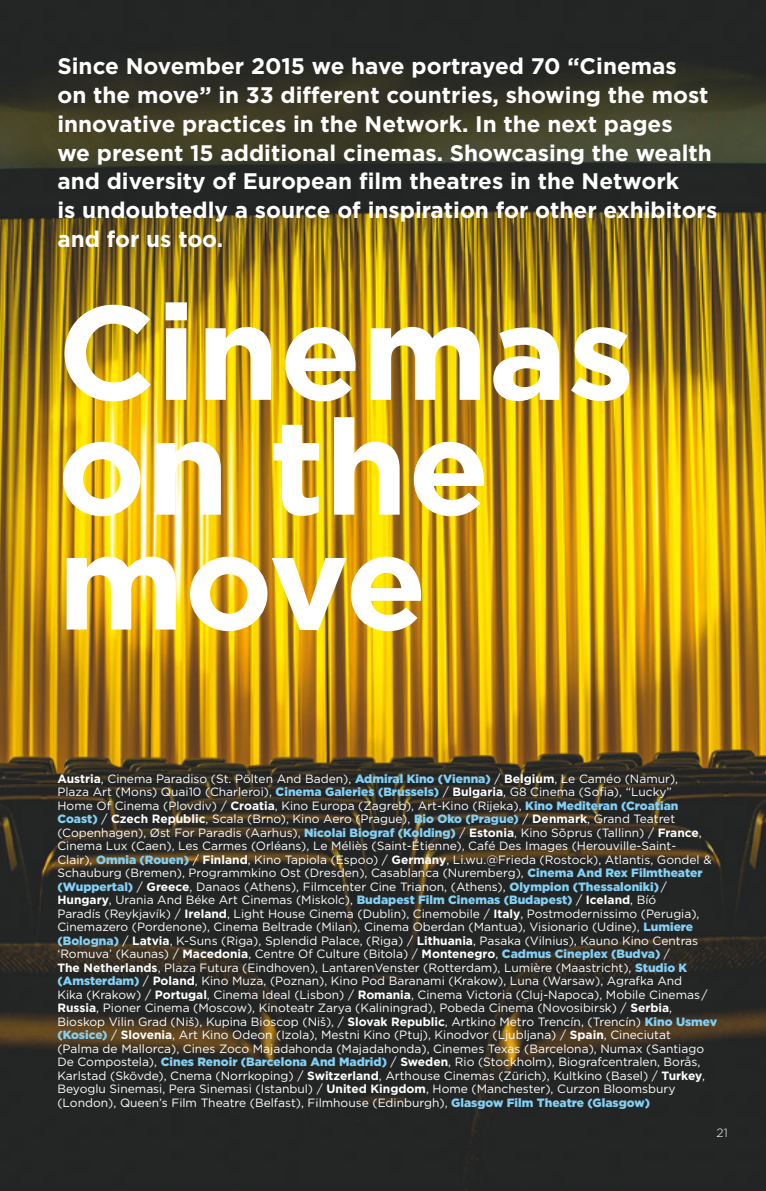
<style>
.page{position:relative;width:766px;height:1191px;background:#fff}
.page>*{position:absolute;margin:0;border:0;box-sizing:border-box;transform-origin:0 0}
.t1{font:700 133.5px/114.8px "Gotham";color:#fff}
.t2{font:700 22.5px/28.7px "Gotham";color:#fff}
.t3{font:12px/13.5px "Gotham";color:#fff}
.t4{font:300 12px "Gotham";color:#fff}
.s1{font-weight:700}
.s2{font-weight:900;color:#83d0f5}
</style>
<div class="page">
<img style="left:0;top:0;width:765px;height:1191px">
<p class="t2" style="left:57px;top:52px;width:661px">Since November 2015 we have portrayed 70 “Cinemas<br>on the move” in 33 different countries, showing the most innovative practices in the Network. In the next pages<br>we present 15 additional cinemas. Showcasing the wealth and diversity of European film theatres in the Network<br>is undoubtedly a source of inspiration for other exhibitors and for us too.</p>
<h1 class="t1" style="left:57px;top:294px;width:578px">Cinemas on the move</h1>
<p class="t3" style="left:57px;top:771px;width:661px"><span class="s1">Austria</span>, Cinema Paradiso (St. Pölten And Baden), <span class="s2">Admiral Kino (Vienna)</span> / <span class="s1">Belgium</span>, Le Caméo (Namur),<br>Plaza Art (Mons) Quai10 (Charleroi), <span class="s2">Cinema Galeries (Brussels)</span> / <span class="s1">Bulgaria</span>, G8 Cinema (Sofia), “Lucky”<br>Home Of Cinema (Plovdiv) / <span class="s1">Croatia</span>, Kino Europa (Zagreb), Art-Kino (Rijeka), <span class="s2">Kino Mediteran (Croatian Coast)</span> / <span class="s1">Czech Republic</span>, Scala (Brno), Kino Aero (Prague), <span class="s2">Bio Oko (Prague)</span> / <span class="s1">Denmark</span>, Grand Teatret (Copenhagen), Øst For Paradis (Aarhus), <span class="s2">Nicolai Biograf (Kolding)</span> / <span class="s1">Estonia</span>, Kino Sõprus (Tallinn) / <span class="s1">France</span>, Cinema Lux (Caen), Les Carmes (Orléans), Le Méliès (Saint-Étienne), Café Des Images (Herouville-Saint-<br>Clair), <span class="s2">Omnia (Rouen)</span> / <span class="s1">Finland</span>, Kino Tapiola (Espoo) / <span class="s1">Germany</span>, Li.wu.@Frieda (Rostock), Atlantis, Gondel &amp; Schauburg (Bremen), Programmkino Ost (Dresden), Casablanca (Nuremberg), <span class="s2">Cinema And Rex Filmtheater (Wuppertal)</span> / <span class="s1">Greece</span>, Danaos (Athens), Filmcenter Cine Trianon, (Athens), <span class="s2">Olympion (Thessaloniki)</span> / <span class="s1">Hungary</span>, Urania And Béke Art Cinemas (Miskolc), <span class="s2">Budapest Film Cinemas (Budapest)</span> / <span class="s1">Iceland</span>, Bíó<br>Paradís (Reykjavík) / <span class="s1">Ireland</span>, Light House Cinema (Dublin), Cinemobile / <span class="s1">Italy</span>, Postmodernissimo (Perugia), Cinemazero (Pordenone), Cinema Beltrade (Milan), Cinema Oberdan (Mantua), Visionario (Udine), <span class="s2">Lumiere (Bologna)</span> / <span class="s1">Latvia</span>, K-Suns (Riga), Splendid Palace, (Riga) / <span class="s1">Lithuania</span>, Pasaka (Vilnius), Kauno Kino Centras ‘Romuva’ (Kaunas) / <span class="s1">Macedonia</span>, Centre Of Culture (Bitola) / <span class="s1">Montenegro</span>, <span class="s2">Cadmus Cineplex (Budva)</span> /<br><span class="s1">The Netherlands</span>, Plaza Futura (Eindhoven), LantarenVenster (Rotterdam), Lumière (Maastricht), <span class="s2">Studio K (Amsterdam)</span> / <span class="s1">Poland</span>, Kino Muza, (Poznan), Kino Pod Baranami (Krakow), Luna (Warsaw), Agrafka And<br>Kika (Krakow) / <span class="s1">Portugal</span>, Cinema Ideal (Lisbon) / <span class="s1">Romania</span>, Cinema Victoria (Cluj-Napoca), Mobile Cinemas / <span class="s1">Russia</span>, Pioner Cinema (Moscow), Kinoteatr Zarya (Kaliningrad), Pobeda Cinema (Novosibirsk) / <span class="s1">Serbia</span>, Bioskop Vilin Grad (Niš), Kupina Bioscop (Niš), / <span class="s1">Slovak Republic</span>, Artkino Metro Trencín, (Trencín) <span class="s2">Kino Usmev (Kosice)</span> / <span class="s1">Slovenia</span>, Art Kino Odeon (Izola), Mestni Kino (Ptuj), Kinodvor (Ljubljana) / <span class="s1">Spain</span>, Cineciutat<br>(Palma de Mallorca), Cines Zoco Majadahonda (Majadahonda), Cinemes Texas (Barcelona), Numax (Santiago De Compostela), <span class="s2">Cines Renoir (Barcelona And Madrid)</span> / <span class="s1">Sweden</span>, Rio (Stockholm), Biografcentralen, Borås, Karlstad (Skövde), Cnema (Norrkoping) / <span class="s1">Switzerland</span>, Arthouse Cinemas (Zürich), Kultkino (Basel) / <span class="s1">Turkey</span>, Beyoglu Sinemasi, Pera Sinemasi (Istanbul) / <span class="s1">United Kingdom</span>, Home (Manchester), Curzon Bloomsbury (London), Queen’s Film Theatre (Belfast), Filmhouse (Edinburgh), <span class="s2">Glasgow Film Theatre (Glasgow)</span></p>
<p class="t4" style="left:716px;top:1125px;width:13px">21</p>
</div>
